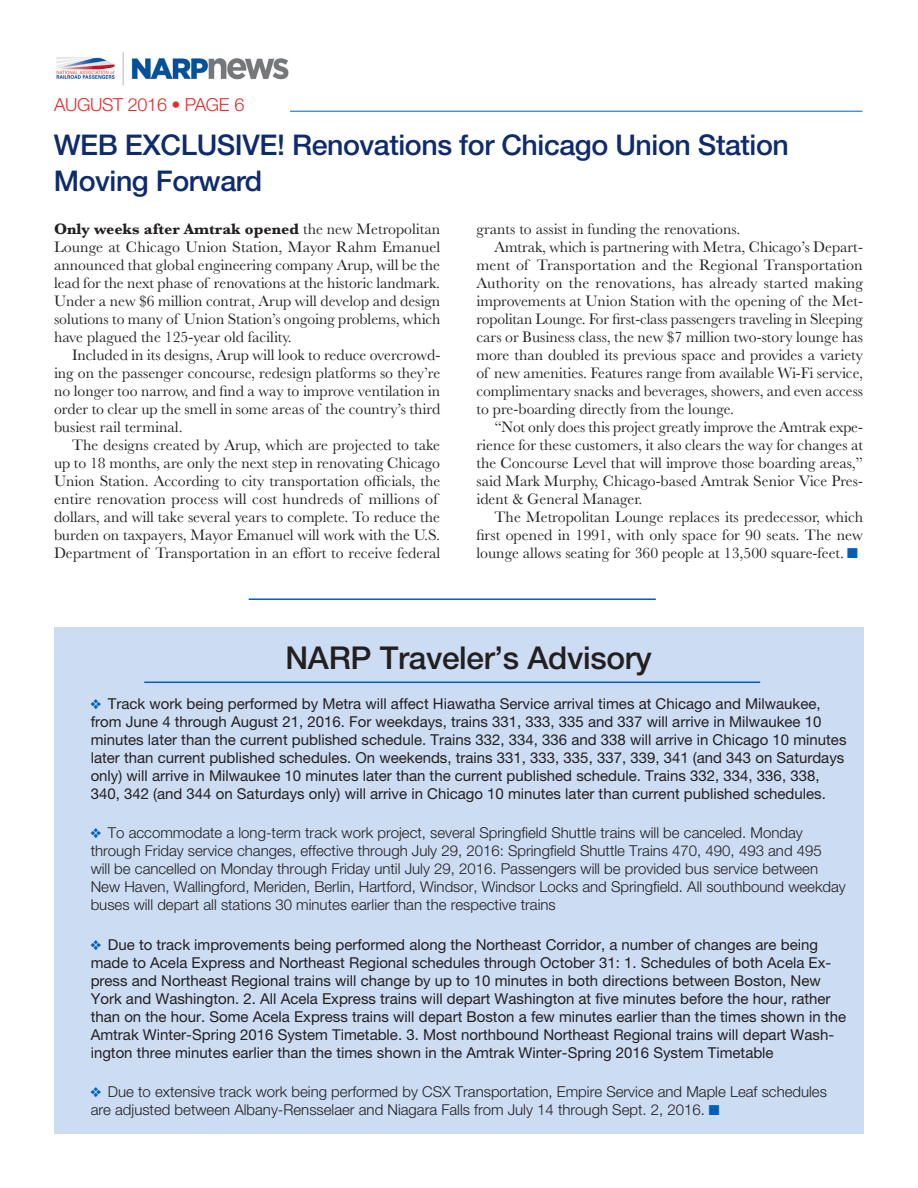
<style>
.page{position:relative;width:918px;height:1188px;background:#fff}
.page>*{position:absolute;margin:0;border:0;box-sizing:border-box;transform-origin:0 0}
.t1{font:500 31.5px "Helvetica Neue LT Std";letter-spacing:-.01em;color:#231f20}
.t2{font:500 28.5px/35.7px "Helvetica Neue LT Std";letter-spacing:-.015em;color:#0d2b6d}
.t3{font:300 18px "Helvetica Neue LT Std";letter-spacing:-.015em;color:#e9292a}
.t4{font:15.75px/18px "Baskerville MT Std";color:#231f20;text-align:justify}
.t5{font:15px/18px "Helvetica Neue LT Std";color:#231f20}
.t6{font:300 15px/18px "Helvetica Neue LT Std";color:#231f20}
.s1{font-weight:700}
.s2{font-family:"Zingbats Regular SWFTE";font-size:18px;color:#005fb9}
.s3{font-family:"Zingbats Regular SWFTE";font-weight:400;font-size:18px;color:#005fb9}
</style>
<div class="page">
<img style="left:56px;top:52px;width:233px;height:34px">
<hr style="left:290px;top:111px;width:572px;height:1px;background:#005fb9">
<div style="left:54px;top:627px;width:810px;height:507px;background:#ccdcf2"></div>
<hr style="left:144px;top:682px;width:616px;height:1px;background:#005fb9">
<hr style="left:249px;top:598px;width:407px;height:2px;background:#005fb9">
<p class="t3" style="left:54px;top:93px;width:192px">AUGUST 2016 • PAGE 6</p>
<h2 class="t2" style="left:54px;top:127px;width:737px">WEB EXCLUSIVE! Renovations for Chicago Union Station<br>Moving Forward</h2>
<p class="t4" style="left:54px;top:220px;width:388px"><span class="s1">Only weeks after Amtrak opened</span> the new Metropolitan Lounge at Chicago Union Station, Mayor Rahm Emanuel announced that global engineering company Arup, will be the lead for the next phase of renovations at the historic landmark.<br>Under a new $6 million contrat, Arup will develop and design solutions to many of Union Station’s ongoing problems, which have plagued the 125-year old facility.</p>
<p class="t4" style="left:54px;top:346px;width:388px;text-indent:18px">Included in its designs, Arup will look to reduce overcrowd&shy;ing on the passenger concourse, redesign platforms so they’re no longer too narrow, and find a way to improve ventilation in order to clear up the smell in some areas of the country’s third busiest rail terminal.</p>
<p class="t4" style="left:54px;top:436px;width:388px;text-align:left;text-indent:18px">The designs created by Arup, which are projected to take up to 18 months, are only the next step in renovating Chicago Union Station. According to city transportation officials, the entire renovation process will cost hundreds of millions of dollars, and will take several years to complete. To reduce the burden on taxpayers, Mayor Emanuel will work with the U.S.<br>Department of Transportation in an effort to receive federal</p>
<p class="t4" style="left:476px;top:220px;width:265px">grants to assist in funding the renovations.</p>
<p class="t4" style="left:494px;top:238px;width:370px">Amtrak, which is partnering with Metra, Chicago’s Depart-</p>
<p class="t4" style="left:476px;top:256px;width:388px">ment of Transportation and the Regional Transportation</p>
<p class="t4" style="left:476px;top:274px;width:388px">Authority on the renovations, has already started making</p>
<p class="t4" style="left:476px;top:292px;width:388px">improvements at Union Station with the opening of the Met-</p>
<p class="t4" style="left:476px;top:310px;width:388px">ropolitan Lounge. For first-class passengers traveling in Sleeping</p>
<p class="t4" style="left:476px;top:328px;width:388px">cars or Business class, the new $7 million two-story lounge has</p>
<p class="t4" style="left:476px;top:346px;width:388px">more than doubled its previous space and provides a variety</p>
<p class="t4" style="left:476px;top:364px;width:388px">of new amenities. Features range from available Wi-Fi service,</p>
<p class="t4" style="left:476px;top:382px;width:388px">complimentary snacks and beverages, showers, and even access</p>
<p class="t4" style="left:476px;top:400px;width:259px">to pre-boarding directly from the lounge.</p>
<p class="t4" style="left:494px;top:418px;width:370px">“Not only does this project greatly improve the Amtrak expe-</p>
<p class="t4" style="left:476px;top:436px;width:388px">rience for these customers, it also clears the way for changes at</p>
<p class="t4" style="left:476px;top:454px;width:388px">the Concourse Level that will improve those boarding areas,”</p>
<p class="t4" style="left:476px;top:472px;width:388px">said Mark Murphy, Chicago-based Amtrak Senior Vice Pres-</p>
<p class="t4" style="left:476px;top:490px;width:168px">ident &amp; General Manager.</p>
<p class="t4" style="left:494px;top:508px;width:370px">The Metropolitan Lounge replaces its predecessor, which</p>
<p class="t4" style="left:476px;top:526px;width:388px">first opened in 1991, with only space for 90 seats. The new</p>
<p class="t4" style="left:476px;top:544px;width:383px">lounge allows seating for 360 people at 13,500 square-feet. <span class="s2">n</span></p>
<h1 class="t1" style="left:286px;top:639px;width:368px">NARP Traveler’s Advisory</h1>
<p class="t5" style="left:91px;top:694px;width:757px"><span class="s2">v</span> Track work being performed by Metra will affect Hiawatha Service arrival times at Chicago and Milwaukee, from June 4 through August 21, 2016. For weekdays, trains 331, 333, 335 and 337 will arrive in Milwaukee 10 minutes later than the current published schedule. Trains 332, 334, 336 and 338 will arrive in Chicago 10 minutes later than current published schedules. On weekends, trains 331, 333, 335, 337, 339, 341 (and 343 on Saturdays only) will arrive in Milwaukee 10 minutes later than the current published schedule. Trains 332, 334, 336, 338, 340, 342 (and 344 on Saturdays only) will arrive in Chicago 10 minutes later than current published schedules.</p>
<p class="t6" style="left:91px;top:824px;width:757px"><span class="s3">v</span> To accommodate a long-term track work project, several Springfield Shuttle trains will be canceled. Monday through Friday service changes, effective through July 29, 2016: Springfield Shuttle Trains 470, 490, 493 and 495<br>will be cancelled on Monday through Friday until July 29, 2016. Passengers will be provided bus service between New Haven, Wallingford, Meriden, Berlin, Hartford, Windsor, Windsor Locks and Springfield. All southbound weekday buses will depart all stations 30 minutes earlier than the respective trains</p>
<p class="t5" style="left:91px;top:935px;width:757px"><span class="s2">v</span> Due to track improvements being performed along the Northeast Corridor, a number of changes are being made to Acela Express and Northeast Regional schedules through October 31: 1. Schedules of both Acela Ex&shy;press and Northeast Regional trains will change by up to 10 minutes in both directions between Boston, New York and Washington. 2. All Acela Express trains will depart Washington at five minutes before the hour, rather than on the hour. Some Acela Express trains will depart Boston a few minutes earlier than the times shown in the Amtrak Winter-Spring 2016 System Timetable. 3. Most northbound Northeast Regional trains will depart Wash&shy;ington three minutes earlier than the times shown in the Amtrak Winter-Spring 2016 System Timetable</p>
<p class="t6" style="left:91px;top:1083px;width:738px"><span class="s3">v</span> Due to extensive track work being performed by CSX Transportation, Empire Service and Maple Leaf schedules are adjusted between Albany-Rensselaer and Niagara Falls from July 14 through Sept. 2, 2016. <span class="s3">n</span></p>
</div>
